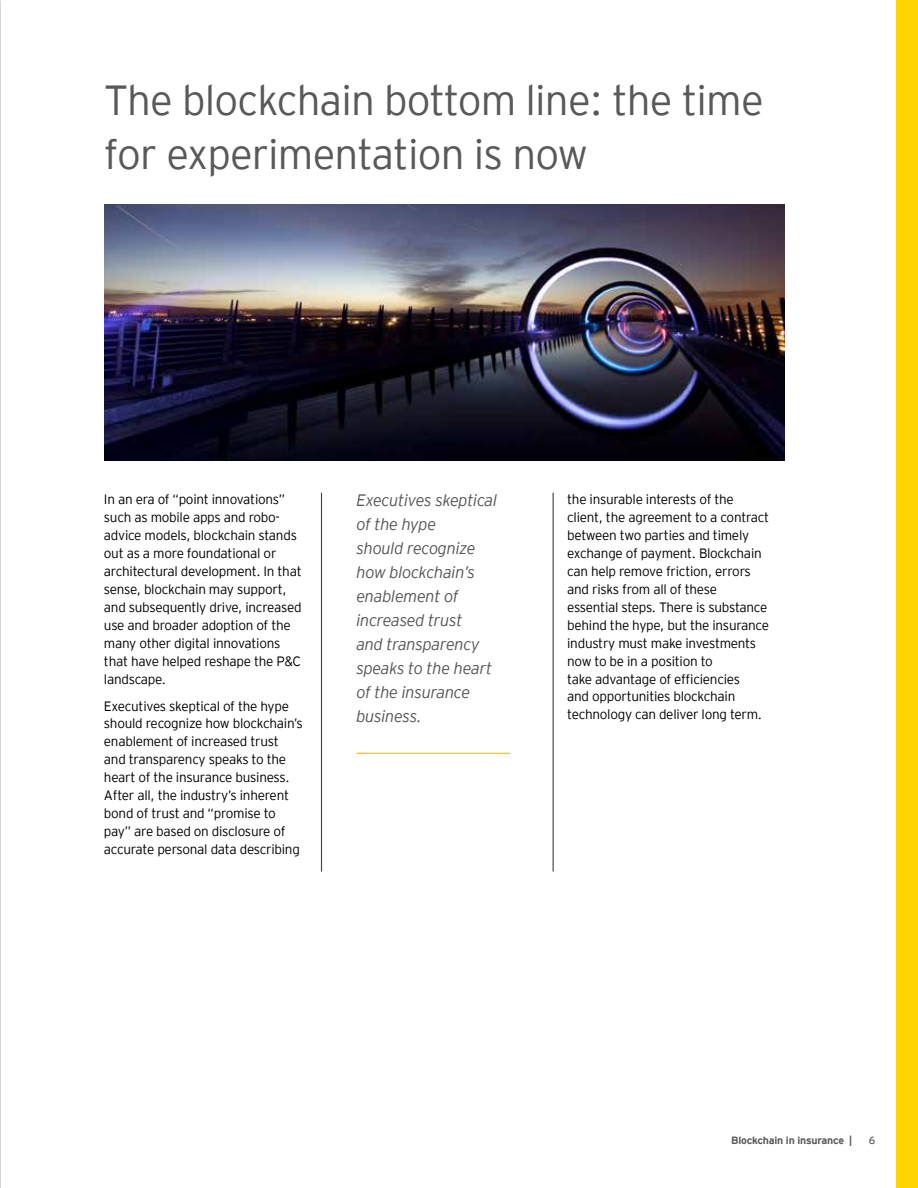
<style>
.page{position:relative;width:918px;height:1188px;background:#fff}
.page>*{position:absolute;margin:0;border:0;box-sizing:border-box;transform-origin:0 0}
.t1{font:300 42px/54.6px "EY Interstate";letter-spacing:-.02em;color:#58595b}
.t2{font:italic 300 16.5px/24px "EY Interstate";letter-spacing:-.02em;color:#58595b}
.t3{font:300 13.5px/18px "EY Interstate";letter-spacing:-.02em;color:#000}
.t4{font:700 10.5px "EY Interstate";letter-spacing:-.02em;color:#58595b}
.t5{font:10.5px "EY Interstate";color:#58595b}
</style>
<div class="page">
<hr style="left:321px;top:493px;width:1px;height:379px;background:#414042">
<hr style="left:553px;top:493px;width:1px;height:379px;background:#414042">
<hr style="left:356px;top:753px;width:154px;height:1px;background:#ffd400">
<div style="left:896px;top:0;width:22px;height:1188px;background:#ffd400"></div>
<img style="left:104px;top:204px;width:680px;height:257px">
<h1 class="t1" style="left:104px;top:70px;width:661px">The blockchain bottom line: the time for experimentation is now</h1>
<p class="t3" style="left:104px;top:489px;width:199px">In an era of “point innovations” such as mobile apps and robo&shy;advice models, blockchain stands out as a more foundational or architectural development. In that sense, blockchain may support, and subsequently drive, increased use and broader adoption of the many other digital innovations that have helped reshape the P&amp;C landscape.</p>
<p class="t3" style="left:104px;top:696px;width:200px">Executives skeptical of the hype should recognize how blockchain’s enablement of increased trust and transparency speaks to the heart of the insurance business.<br>After all, the industry’s inherent bond of trust and “promise to pay” are based on disclosure of accurate personal data describing</p>
<p class="t2" style="left:356px;top:487px;width:142px">Executives skeptical of the hype<br>should recognize how blockchain’s enablement of increased trust<br>and transparency speaks to the heart of the insurance business.</p>
<p class="t3" style="left:567px;top:489px;width:204px">the insurable interests of the client, the agreement to a contract between two parties and timely exchange of payment. Blockchain can help remove friction, errors and risks from all of these essential steps. There is substance behind the hype, but the insurance industry must make investments now to be in a position to<br>take advantage of efficiencies<br>and opportunities blockchain technology can deliver long term.</p>
<p class="t4" style="left:731px;top:1133px;width:122px">Blockchain in insurance |</p>
<p class="t5" style="left:869px;top:1133px;width:8px">6</p>
</div>
